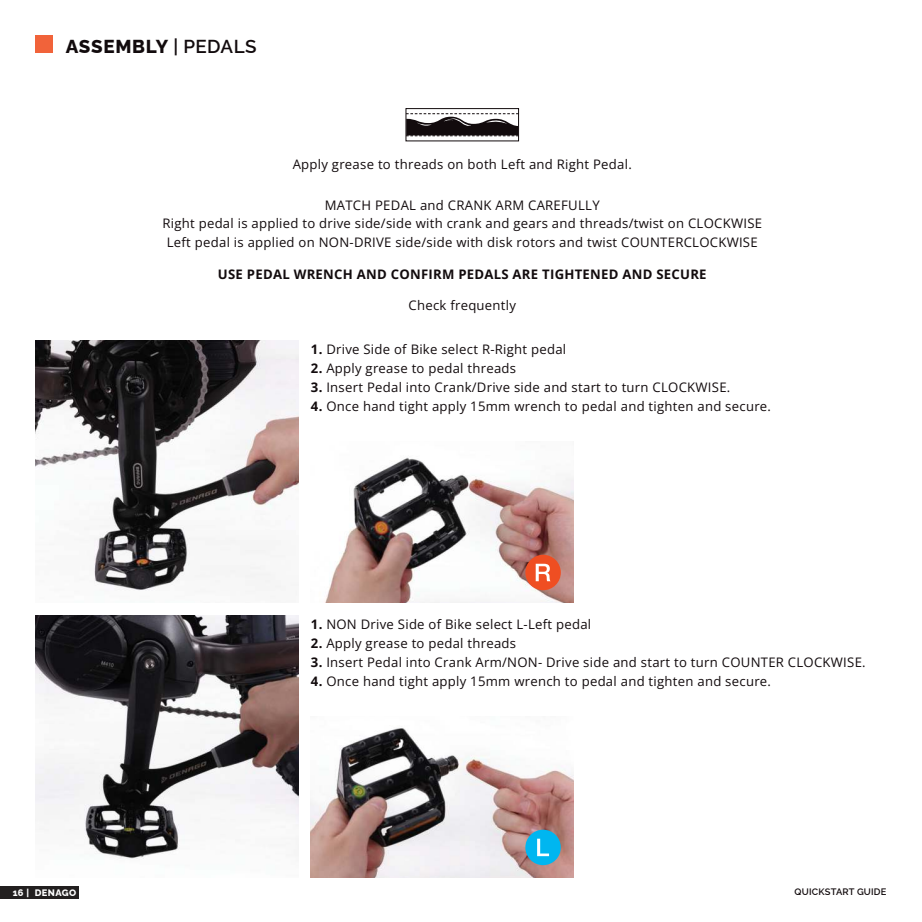
<style>
.page{position:relative;width:922px;height:922px;background:#fff}
.page>*{position:absolute;margin:0;border:0;box-sizing:border-box;transform-origin:0 0}
.t1{font:800 18.75px "Raleway";letter-spacing:.04em;color:#120b0d}
.t2{font:13.12px/18.8px "Open Sans";letter-spacing:.02em;color:#120b0d;text-align:center}
.t3{font:700 13.12px "Open Sans";letter-spacing:.02em;color:#120b0d}
.t4{font:600 9.38px "Raleway";letter-spacing:.02em;color:#120b0d}
.t5{font:800 9.38px "Raleway";letter-spacing:.04em;color:#fff}
.s1{font-weight:600}
.s2{font-weight:700}
</style>
<div class="page">
<div style="left:0;top:886px;width:79px;height:12px;background:#221f1f"></div>
<img style="left:311px;top:728px;width:262px;height:149px">
<img style="left:36px;top:340px;width:262px;height:251px">
<img style="left:325px;top:457px;width:248px;height:145px">
<svg style="left:407px;top:113px;width:110px;height:23px"></svg>
<div style="left:405px;top:108px;width:114px;height:33px;border:1px solid #120b0d"></div>
<div style="left:525px;top:829px;width:35px;height:35px;background:#00b6f0;border-radius:50%"></div>
<svg style="left:537px;top:838px;width:12px;height:17px"></svg>
<div style="left:525px;top:554px;width:35px;height:36px;background:#ef4e22;border-radius:50%"></div>
<svg style="left:535px;top:563px;width:15px;height:18px"></svg>
<img style="left:36px;top:615px;width:262px;height:244px">
<div style="left:35px;top:35px;width:18px;height:18px;background:#f1633a"></div>
<h1 class="t1" style="left:66px;top:39px;width:192px">ASSEMBLY <span class="s1">| PEDALS</span></h1>
<p class="t2" style="left:292px;top:156px;width:340px">Apply grease to threads on both Left and Right Pedal.</p>
<p class="t2" style="left:162px;top:197px;width:601px">MATCH PEDAL and CRANK ARM CAREFULLY<br>Right pedal is applied to drive side/side with crank and gears and threads/twist on CLOCKWISE<br>Left pedal is applied on NON-DRIVE side/side with disk rotors and twist COUNTERCLOCKWISE</p>
<p class="t3" style="left:218px;top:268px;width:490px">USE PEDAL WRENCH AND CONFIRM PEDALS ARE TIGHTENED AND SECURE</p>
<p class="t2" style="left:408px;top:297px;width:109px">Check frequently</p>
<p class="t2" style="left:311px;top:341px;width:257px"><span class="s2">1.</span> Drive Side of Bike select R-Right pedal</p>
<p class="t2" style="left:311px;top:360px;width:207px"><span class="s2">2.</span> Apply grease to pedal threads</p>
<p class="t2" style="left:311px;top:379px;width:421px"><span class="s2">3.</span> Insert Pedal into Crank/Drive side and start to turn CLOCKWISE.</p>
<p class="t2" style="left:311px;top:398px;width:461px"><span class="s2">4.</span> Once hand tight apply 15mm wrench to pedal and tighten and secure.</p>
<p class="t2" style="left:311px;top:616px;width:282px"><span class="s2">1.</span> NON Drive Side of Bike select L-Left pedal</p>
<p class="t2" style="left:311px;top:635px;width:207px"><span class="s2">2.</span> Apply grease to pedal threads</p>
<p class="t2" style="left:311px;top:653px;width:556px"><span class="s2">3.</span> Insert Pedal into Crank Arm/NON- Drive side and start to turn COUNTER CLOCKWISE.</p>
<p class="t2" style="left:311px;top:672px;width:461px"><span class="s2">4.</span> Once hand tight apply 15mm wrench to pedal and tighten and secure.</p>
<p class="t5" style="left:13px;top:888px;width:65px">16 | DENAGO</p>
<p class="t4" style="left:794px;top:886px;width:93px">QUICKSTART GUIDE</p>
</div>
